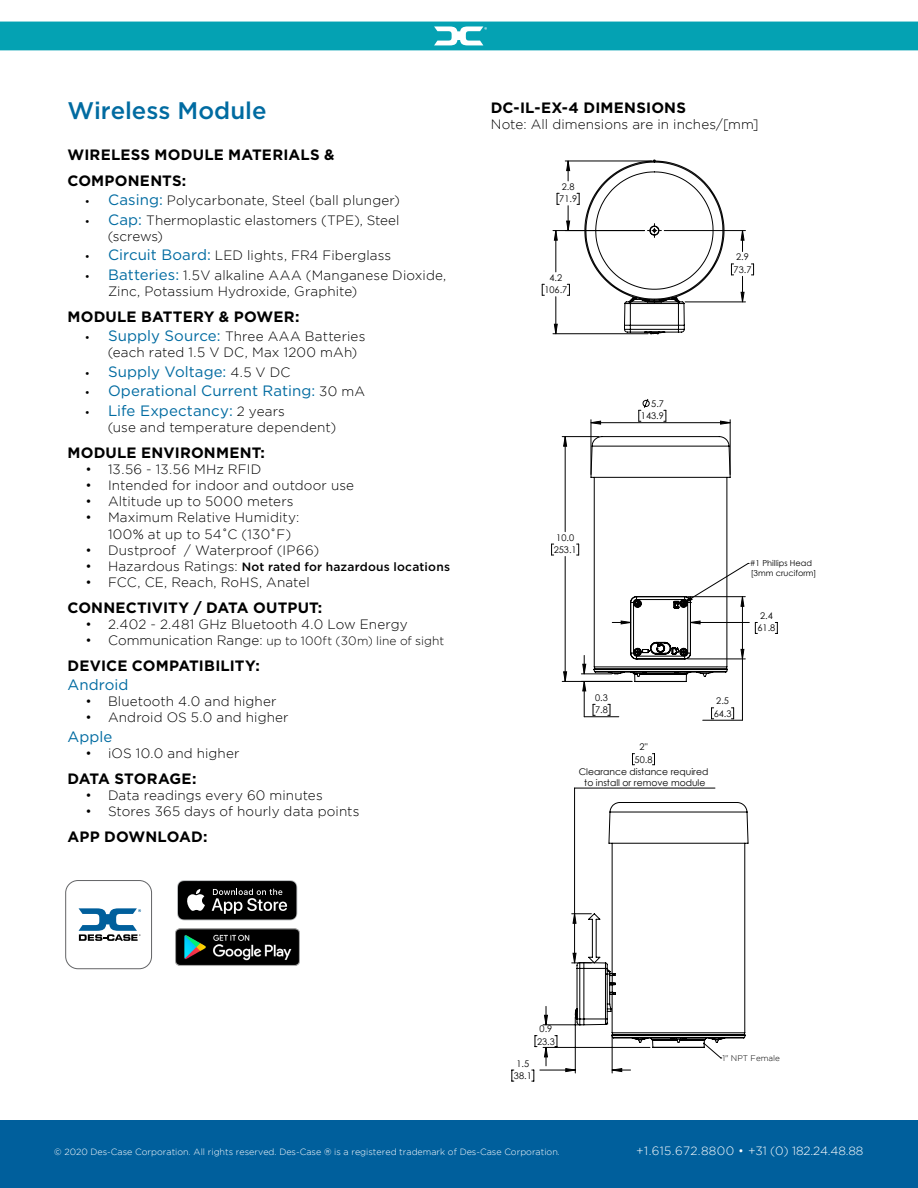
<style>
.page{position:relative;width:918px;height:1188px;background:#fff}
.page>*{position:absolute;margin:0;border:0;box-sizing:border-box;transform-origin:0 0}
.t1{font:500 24px "Gotham";color:#006ba1}
.t2{font:700 15px/25.5px "Gotham";letter-spacing:.01em;color:#000}
.t3{font:15px "Gotham";letter-spacing:.005em;color:#006ba1}
.t4{font:700 15px "Gotham";letter-spacing:-.01em;color:#000}
.t5{font:300 13.5px/16.2px "Gotham";letter-spacing:.01em;color:#000}
.t6{font:500 12px "Gotham";letter-spacing:.02em;color:#000}
.t7{font:300 12px "Gotham";letter-spacing:.005em;color:#000}
.t8{font:300 12px "Gotham";letter-spacing:.03em;color:#fff}
.t9{font:9.15px/12.5px "Century Gothic";color:#010101}
.t10{font:300 9px "Gotham";color:#fff}
.t11{font:8.25px/9.8px "Century Gothic";color:#010101}
.t12{font:300 8.25px "Gotham";color:#010101}
.s1{font-family:"Myriad Pro";font-weight:400}
.s2{font-weight:400;font-size:15px;color:#006ba1}
.s3{font-family:"Myriad Pro";font-size:13.5px;color:#000}
.s4{font-weight:300;font-size:13.5px;color:#000}
.s5{font-weight:300;font-size:13.5px}
.s6{font-size:13.5px}
.s7{font-family:"Gotham Narrow";font-weight:400}
</style>
<div class="page">
<hr style="left:685px;top:302px;width:60px;height:1px;background:#010101">
<hr style="left:664px;top:230px;width:81px;height:1px;background:#010101">
<svg style="left:751px;top:264px;width:3px;height:12px"></svg>
<svg style="left:731px;top:264px;width:3px;height:12px"></svg>
<hr style="left:556px;top:297px;width:1px;height:37px;background:#010101">
<hr style="left:556px;top:231px;width:1px;height:41px;background:#010101">
<hr style="left:553px;top:333px;width:95px;height:1px;background:#010101">
<hr style="left:553px;top:230px;width:92px;height:1px;background:#010101">
<svg style="left:567px;top:284px;width:3px;height:12px"></svg>
<svg style="left:542px;top:284px;width:2px;height:12px"></svg>
<hr style="left:565px;top:161px;width:87px;height:1px;background:#010101">
<svg style="left:557px;top:193px;width:2px;height:12px"></svg>
<svg style="left:740px;top:276px;width:5px;height:27px"></svg>
<svg style="left:740px;top:230px;width:5px;height:22px"></svg>
<svg style="left:554px;top:324px;width:4px;height:10px"></svg>
<svg style="left:554px;top:230px;width:4px;height:11px"></svg>
<svg style="left:566px;top:206px;width:4px;height:24px"></svg>
<svg style="left:566px;top:160px;width:4px;height:21px"></svg>
<svg style="left:577px;top:160px;width:148px;height:175px"></svg>
<svg style="left:755px;top:622px;width:2px;height:12px"></svg>
<svg style="left:775px;top:622px;width:3px;height:12px"></svg>
<hr style="left:742px;top:659px;width:1px;height:61px;background:#010101">
<hr style="left:703px;top:720px;width:39px;height:1px;background:#010101">
<svg style="left:731px;top:708px;width:3px;height:12px"></svg>
<svg style="left:711px;top:708px;width:3px;height:12px"></svg>
<hr style="left:584px;top:681px;width:1px;height:36px;background:#010101">
<hr style="left:584px;top:716px;width:35px;height:1px;background:#010101">
<svg style="left:608px;top:704px;width:3px;height:12px"></svg>
<svg style="left:593px;top:704px;width:2px;height:12px"></svg>
<hr style="left:565px;top:556px;width:1px;height:125px;background:#010101">
<hr style="left:565px;top:437px;width:1px;height:95px;background:#010101">
<hr style="left:562px;top:681px;width:70px;height:1px;background:#010101">
<hr style="left:562px;top:436px;width:37px;height:1px;background:#010101">
<svg style="left:551px;top:544px;width:3px;height:12px"></svg>
<hr style="left:591px;top:422px;width:139px;height:1px;background:#010101">
<hr style="left:730px;top:420px;width:1px;height:54px;background:#010101">
<hr style="left:591px;top:420px;width:1px;height:54px;background:#010101">
<svg style="left:664px;top:410px;width:3px;height:12px"></svg>
<svg style="left:639px;top:399px;width:11px;height:23px"></svg>
<svg style="left:563px;top:671px;width:4px;height:11px"></svg>
<svg style="left:563px;top:436px;width:4px;height:11px"></svg>
<svg style="left:720px;top:421px;width:11px;height:4px"></svg>
<svg style="left:590px;top:421px;width:11px;height:4px"></svg>
<svg style="left:577px;top:436px;width:172px;height:255px"></svg>
<svg style="left:512px;top:1070px;width:2px;height:12px"></svg>
<svg style="left:532px;top:1070px;width:3px;height:12px"></svg>
<hr style="left:575px;top:1017px;width:1px;height:56px;background:#010101">
<hr style="left:612px;top:1036px;width:1px;height:37px;background:#010101">
<hr style="left:540px;top:1070px;width:35px;height:1px;background:#010101">
<svg style="left:535px;top:1035px;width:2px;height:12px"></svg>
<hr style="left:543px;top:1025px;width:38px;height:1px;background:#010101">
<hr style="left:543px;top:1047px;width:107px;height:1px;background:#010101">
<svg style="left:544px;top:753px;width:205px;height:319px"></svg>
<svg style="left:177px;top:880px;width:120px;height:40px;background:#313232"></svg>
<img style="left:175px;top:928px;width:125px;height:38px">
<svg style="left:67px;top:882px;width:85px;height:85px"></svg>
<div style="left:65px;top:880px;width:87px;height:89px;border:1px solid #636466;border-radius:12px"></div>
<div style="left:0;top:1120px;width:918px;height:68px;background:#005f9c"></div>
<div style="left:0;top:22px;width:918px;height:28px;background:#04a2b3"></div>
<svg style="left:434px;top:26px;width:53px;height:19px"></svg>
<h1 class="t1" style="left:68px;top:94px;width:201px">Wireless Module</h1>
<p class="t2" style="left:68px;top:142px;width:269px">WIRELESS MODULE MATERIALS &amp;<br>COMPONENTS:</p>
<p class="t5" style="left:86px;top:192px;width:316px"><span class="s1">•</span> <span class="s2">Casing:</span> Polycarbonate, Steel (ball plunger)</p>
<p class="t5" style="left:108px;top:212px;width:293px;text-indent:-22px"><span class="s1">•</span> <span class="s2">Cap:</span> Thermoplastic elastomers (TPE), Steel (screws)</p>
<p class="t5" style="left:85px;top:247px;width:307px"><span class="s1">•</span> <span class="s2">Circuit Board:</span> LED lights, FR4 Fiberglass</p>
<p class="t5" style="left:108px;top:267px;width:340px;text-indent:-23px"><span class="s1">•</span> <span class="s2">Batteries:</span> 1.5V alkaline AAA (Manganese Dioxide,<br>Zinc, Potassium Hydroxide, Graphite)</p>
<p class="t2" style="left:68px;top:304px;width:234px">MODULE BATTERY &amp; POWER:</p>
<p class="t5" style="left:108px;top:328px;width:259px;text-indent:-22px"><span class="s1">•</span> <span class="s2">Supply Source:</span> Three AAA Batteries (each rated 1.5 V DC, Max 1200 mAh)</p>
<p class="t3" style="left:85px;top:362px;width:207px"><span class="s3">•</span> Supply Voltage: <span class="s4">4.5 V DC</span></p>
<p class="t3" style="left:86px;top:381px;width:281px"><span class="s3">•</span> Operational Current Rating: <span class="s4">30 mA</span></p>
<p class="t3" style="left:86px;top:401px;width:201px"><span class="s3">•</span> Life Expectancy: <span class="s4">2 years</span></p>
<p class="t5" style="left:108px;top:419px;width:230px">(use and temperature dependent)</p>
<p class="t2" style="left:68px;top:439px;width:199px">MODULE ENVIRONMENT:</p>
<p class="t5" style="left:86px;top:461px;width:177px">• 13.56 - 13.56 MHz RFID</p>
<p class="t5" style="left:86px;top:477px;width:270px">• Intended for indoor and outdoor use</p>
<p class="t5" style="left:86px;top:493px;width:210px">• Altitude up to 5000 meters</p>
<p class="t5" style="left:108px;top:509px;width:193px;text-indent:-23px">• Maximum Relative Humidity:<br>100% at up to 54˚C (130˚F)</p>
<p class="t5" style="left:86px;top:542px;width:235px">• Dustproof / Waterproof (IP66)</p>
<p class="t6" style="left:86px;top:559px;width:366px"><span class="s5">• Hazardous Ratings:</span> Not rated for hazardous locations</p>
<p class="t5" style="left:86px;top:574px;width:226px">• FCC, CE, Reach, RoHS, Anatel</p>
<p class="t2" style="left:68px;top:595px;width:256px">CONNECTIVITY / DATA OUTPUT:</p>
<p class="t5" style="left:86px;top:616px;width:324px">• 2.402 - 2.481 GHz Bluetooth 4.0 Low Energy</p>
<p class="t7" style="left:86px;top:634px;width:360px"><span class="s6">• Communication Range:</span> up to 100ft (30m) line of sight</p>
<p class="t2" style="left:68px;top:652px;width:194px">DEVICE COMPATIBILITY:</p>
<p class="t3" style="left:68px;top:675px;width:63px">Android</p>
<p class="t5" style="left:86px;top:693px;width:193px">• Bluetooth 4.0 and higher</p>
<p class="t5" style="left:86px;top:709px;width:205px">• Android OS 5.0 and higher</p>
<p class="t3" style="left:68px;top:727px;width:47px">Apple</p>
<p class="t5" style="left:86px;top:745px;width:156px">• iOS 10.0 and higher</p>
<p class="t4" style="left:68px;top:768px;width:131px">DATA STORAGE:</p>
<p class="t5" style="left:86px;top:787px;width:239px">• Data readings every 60 minutes</p>
<p class="t5" style="left:86px;top:803px;width:276px">• Stores 365 days of hourly data points</p>
<p class="t2" style="left:68px;top:823px;width:141px">APP DOWNLOAD:</p>
<p class="t2" style="left:491px;top:95px;width:197px">DC-IL-EX-4 DIMENSIONS</p>
<p class="t5" style="left:491px;top:116px;width:269px">Note: All dimensions are in inches/[mm]</p>
<p class="t9" style="left:559px;top:180px;width:19px">2.8<br>71.9</p>
<p class="t9" style="left:544px;top:271px;width:24px;text-align:center">4.2<br>106.7</p>
<p class="t9" style="left:641px;top:397px;width:25px;text-align:right">5.7<br>143.9</p>
<p class="t9" style="left:734px;top:251px;width:19px">2.9<br>73.7</p>
<p class="t9" style="left:554px;top:531px;width:24px">10.0<br>253.1</p>
<p class="t11" style="left:750px;top:558px;width:68px">#1 Phillips Head [3mm cruciform]</p>
<p class="t9" style="left:757px;top:609px;width:19px">2.4<br>61.8</p>
<p class="t9" style="left:595px;top:691px;width:14px">0.3<br>7.8</p>
<p class="t9" style="left:714px;top:695px;width:19px">2.5<br>64.3</p>
<p class="t9" style="left:579px;top:741px;width:131px;text-align:center">2"<br>50.8<br>Clearance distance required</p>
<p class="t9" style="left:584px;top:776px;width:123px">to install or remove module</p>
<p class="t9" style="left:537px;top:1023px;width:19px">0.9<br>23.3</p>
<p class="t9" style="left:514px;top:1057px;width:19px">1.5<br>38.1</p>
<p class="t12" style="left:722px;top:1054px;width:59px">1" NPT Female</p>
<p class="t10" style="left:54px;top:1146px;width:507px">© 2020 Des-Case Corporation. All rights reserved. Des-Case ® is a registered trademark of Des-Case Corporation.</p>
<p class="t8" style="left:636px;top:1144px;width:229px">+1.615.672.8800 <span class="s7">•</span> +31 (0) 182.24.48.88</p>
</div>
